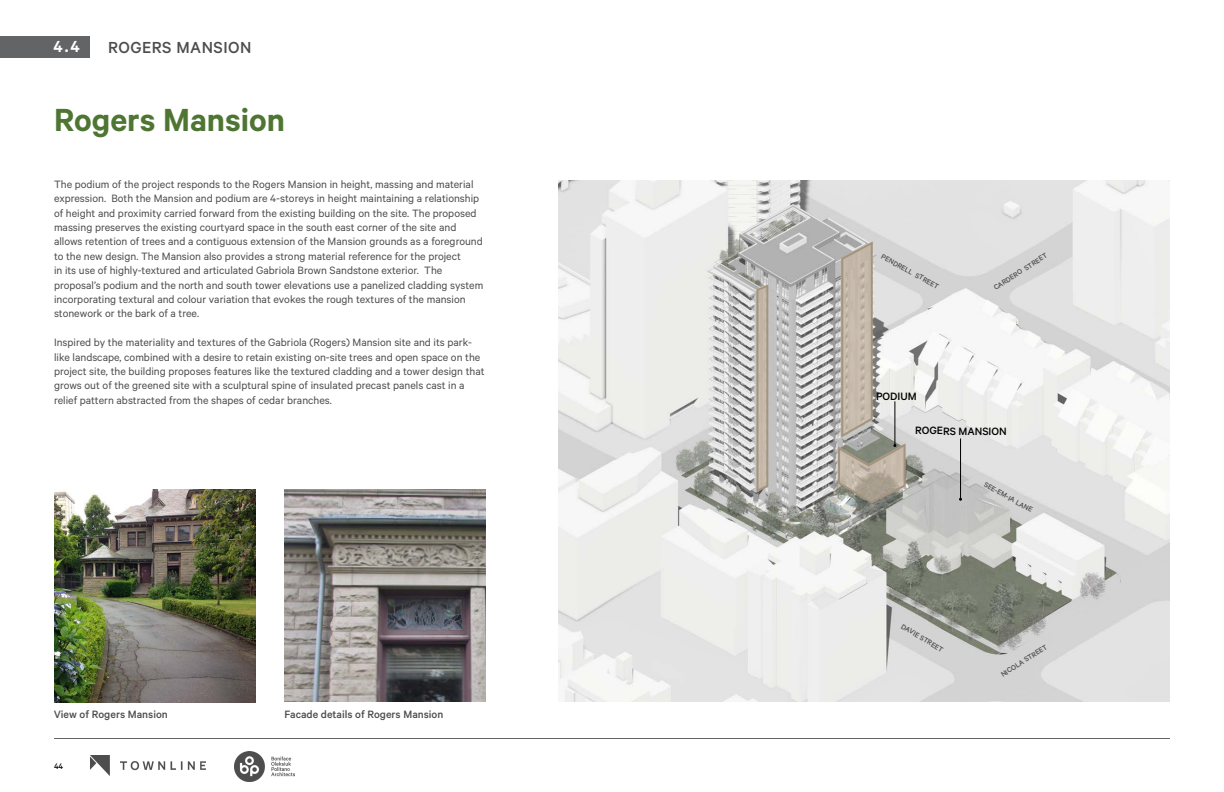
<style>
.page{position:relative;width:1224px;height:792px;background:#fff}
.page>*{position:absolute;margin:0;border:0;box-sizing:border-box;transform-origin:0 0}
.t1{font:600 36px "Calibre";color:#4e7632}
.t2{font:500 18px "Calibre";letter-spacing:.025em;color:#4d4d4f}
.t3{font:600 18px "Calibre";color:#fff}
.t4{font:12px/14.4px "Calibre";color:#4d4d4f}
.t5{font:500 12px "Calibre";color:#4d4d4f}
.t6{font:500 12px "Calibre";letter-spacing:-.005em;color:#000}
.t7{font:500 9px "Calibre";color:#000}
.t8{font:500 8px "Calibre";color:#4d4d4f}
</style>
<div class="page">
<div style="left:0;top:36px;width:90px;height:22px;background:#636466"></div>
<hr style="left:54px;top:738px;width:1116px;height:1px;background:#636466">
<img style="left:235px;top:751px;width:60px;height:31px">
<img style="left:90px;top:756px;width:116px;height:20px">
<img style="left:558px;top:180px;width:612px;height:522px">
<img style="left:54px;top:490px;width:202px;height:213px">
<img style="left:284px;top:490px;width:202px;height:212px">
<hr style="left:960px;top:438px;width:1px;height:61px;background:#000">
<svg style="left:755px;top:283px;width:14px;height:211px;background:#baaea0"></svg>
<svg style="left:836px;top:240px;width:71px;height:264px;background:#c2bdb5"></svg>
<h2 class="t3" style="left:54px;top:36px;width:28px">4.4</h2>
<h2 class="t2" style="left:108px;top:37px;width:145px">ROGERS MANSION</h2>
<h1 class="t1" style="left:54px;top:99px;width:232px">Rogers Mansion</h1>
<p class="t4" style="left:54px;top:176px;width:431px">The podium of the project responds to the Rogers Mansion in height, massing and material expression. Both the Mansion and podium are 4-storeys in height maintaining a relationship of height and proximity carried forward from the existing building on the site. The proposed massing preserves the existing courtyard space in the south east corner of the site and allows retention of trees and a contiguous extension of the Mansion grounds as a foreground to the new design. The Mansion also provides a strong material reference for the project<br>in its use of highly-textured and articulated Gabriola Brown Sandstone exterior. The proposal’s podium and the north and south tower elevations use a panelized cladding system incorporating textural and colour variation that evokes the rough textures of the mansion stonework or the bark of a tree.</p>
<p class="t4" style="left:54px;top:335px;width:432px">Inspired by the materiality and textures of the Gabriola (Rogers) Mansion site and its park&shy;like landscape, combined with a desire to retain existing on-site trees and open space on the project site, the building proposes features like the textured cladding and a tower design that grows out of the greened site with a sculptural spine of insulated precast panels cast in a relief pattern abstracted from the shapes of cedar branches.</p>
<p class="t5" style="left:54px;top:707px;width:116px">View of Rogers Mansion</p>
<p class="t5" style="left:284px;top:707px;width:161px">Facade details of Rogers Mansion</p>
<p class="t7" style="left:54px;top:761px;width:11px">44</p>
<p class="t8" style="left:884px;top:252px;width:66px;rotate:29deg">PENDRELL STREET</p>
<p class="t6" style="left:876px;top:389px;width:42px">PODIUM</p>
<p class="t8" style="left:992px;top:284px;width:63px;rotate:-33deg">CARDERO STREET</p>
<p class="t6" style="left:915px;top:424px;width:93px">ROGERS MANSION</p>
<p class="t8" style="left:987px;top:480px;width:56px;rotate:29deg">SEE-EM-IA LANE</p>
<p class="t8" style="left:904px;top:622px;width:49px;rotate:31deg">DAVIE STREET</p>
<p class="t8" style="left:999px;top:671px;width:55px;rotate:-33deg">NICOLA STREET</p>
</div>
